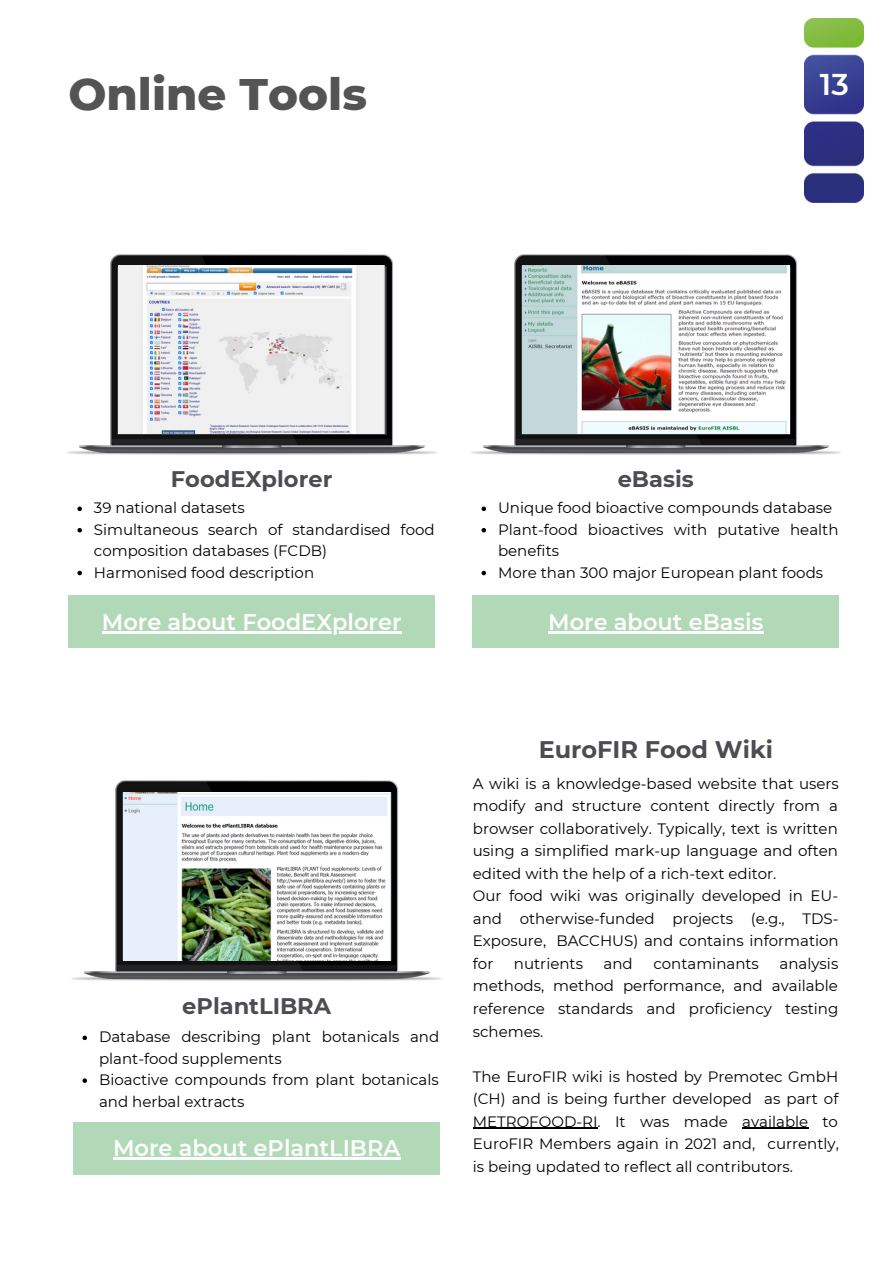
<style>
.page{position:relative;width:894px;height:1264px;background:#fff}
.page>*{position:absolute;margin:0;border:0;box-sizing:border-box;transform-origin:0 0}
.t1{font:800 45px "Montserrat";color:#545454}
.t2{font:600 30px "Montserrat";color:#fff}
.t3{font:700 24px "Montserrat";color:#4c4d53}
.t4{font:600 22.5px "Montserrat";color:#fff}
.t5{font:700 22.5px "Montserrat";color:#4c4d53}
.t6{font:15px/22.5px "Montserrat";color:#000}
</style>
<div class="page">
<div style="left:68px;top:595px;width:366px;height:53px;background:#b1d8b7"></div>
<img style="left:67px;top:254px;width:370px;height:201px">
<svg style="left:77px;top:506px;width:5px;height:5px"></svg>
<svg style="left:77px;top:528px;width:5px;height:4px"></svg>
<svg style="left:77px;top:571px;width:5px;height:4px"></svg>
<img style="left:118px;top:265px;width:267px;height:168px">
<img style="left:804px;top:19px;width:59px;height:183px">
<div style="left:472px;top:595px;width:366px;height:53px;background:#b1d8b7"></div>
<img style="left:471px;top:254px;width:370px;height:201px">
<svg style="left:481px;top:506px;width:5px;height:5px"></svg>
<svg style="left:481px;top:528px;width:5px;height:4px"></svg>
<svg style="left:481px;top:571px;width:5px;height:4px"></svg>
<img style="left:522px;top:265px;width:267px;height:168px">
<div style="left:73px;top:1121px;width:366px;height:53px;background:#b1d8b7"></div>
<img style="left:72px;top:780px;width:370px;height:201px">
<svg style="left:82px;top:1035px;width:5px;height:5px"></svg>
<svg style="left:82px;top:1078px;width:5px;height:4px"></svg>
<img style="left:123px;top:792px;width:267px;height:168px">
<hr style="left:102px;top:631px;width:299px;height:2px;background:#fff">
<hr style="left:548px;top:631px;width:215px;height:2px;background:#fff">
<hr style="left:113px;top:1157px;width:287px;height:2px;background:#fff">
<hr style="left:472px;top:1127px;width:125px;height:1px;background:#000">
<hr style="left:742px;top:1127px;width:66px;height:1px;background:#000">
<h1 class="t1" style="left:68px;top:66px;width:300px">Online Tools</h1>
<h2 class="t2" style="left:819px;top:66px;width:30px">13</h2>
<h3 class="t5" style="left:171px;top:465px;width:163px">FoodEXplorer</h3>
<p class="t6" style="left:94px;top:497px;width:342px;line-height:21.5px">39 national datasets<br>Simultaneous search of standardised food composition databases (FCDB)<br>Harmonised food description</p>
<h3 class="t4" style="left:102px;top:608px;width:301px">More about FoodEXplorer</h3>
<h3 class="t5" style="left:617px;top:465px;width:78px">eBasis</h3>
<p class="t6" style="left:498px;top:497px;width:342px;line-height:21.5px">Unique food bioactive compounds database Plant-food bioactives with putative health benefits<br>More than 300 major European plant foods</p>
<h3 class="t4" style="left:548px;top:608px;width:216px">More about eBasis</h3>
<h3 class="t5" style="left:182px;top:992px;width:150px">ePlantLIBRA</h3>
<p class="t6" style="left:99px;top:1026px;width:342px;line-height:21.5px">Database describing plant botanicals and plant-food supplements<br>Bioactive compounds from plant botanicals and herbal extracts</p>
<h3 class="t4" style="left:113px;top:1134px;width:289px">More about ePlantLIBRA</h3>
<h3 class="t3" style="left:538px;top:735px;width:236px">EuroFIR Food Wiki</h3>
<p class="t6" style="left:472px;top:772px;width:367px">A wiki is a knowledge-based website that users modify and structure content directly from a browser collaboratively. Typically, text is written using a simplified mark-up language and often edited with the help of a rich-text editor.<br>Our food wiki was originally developed in EU&shy;and otherwise-funded projects (e.g., TDS-Exposure, BACCHUS) and contains information for</p>
<p class="t6" style="left:472px;top:952px;width:367px;text-align:justify;text-indent:306px">analysis methods, method performance, and available reference standards and proficiency testing schemes.</p>
<p class="t6" style="left:472px;top:1064px;width:367px;text-align:justify">The EuroFIR wiki is hosted by Premotec GmbH (CH) and is being further developed as part of METROFOOD-RI. It was made available to EuroFIR Members again in 2021 and, currently, is being updated to reflect all contributors.</p>
<p class="t6" style="left:514px;top:952px;width:71px">nutrients</p>
<p class="t6" style="left:603px;top:952px;width:31px">and</p>
<p class="t6" style="left:653px;top:952px;width:107px">contaminants</p>
</div>
